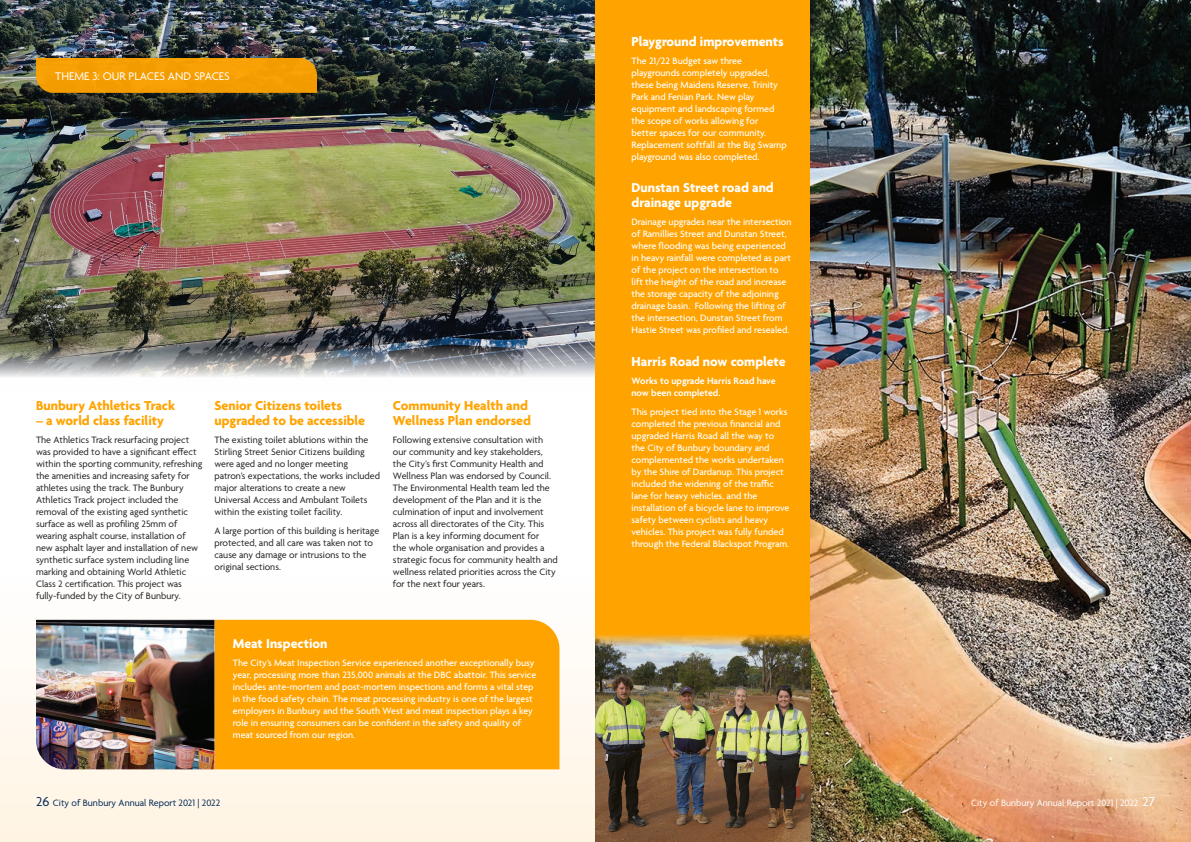
<style>
.page{position:relative;width:1191px;height:842px;background:#fff}
.page>*{position:absolute;margin:0;border:0;box-sizing:border-box;transform-origin:0 0}
.Agenda_Body_Headings{font:700 14px/15px "Agenda";color:#ffa300}
.Agenda_Body_Headings-2{font:700 14px/15px "Agenda";color:#fff}
.Agenda_Body_Headings-3{font:12px "Agenda";color:#fff}
.Body_Copy{font:500 10px/12px "Agenda";color:#fff}
.Body_Copy-2{font:10px/12px "Agenda";color:#231f20}
.Body_Copy-3{font:600 10px/12px "Agenda";color:#fff}
.t1{font:10px "Agenda";color:#002856}
.t2{font:10px "Agenda";color:#fff}
.s1{font-size:14px}
</style>
<div class="page">
<svg style="left:0;top:619px;width:595px;height:223px;background:#fef5e7"></svg>
<img style="left:0;top:0;width:595px;height:377px">
<img style="left:810px;top:0;width:381px;height:842px">
<div style="left:36px;top:58px;width:281px;height:35px;background:#f59e03"></div>
<div style="left:214px;top:620px;width:345px;height:149px;background:#ffa300"></div>
<img style="left:36px;top:620px;width:178px;height:149px">
<div style="left:595px;top:0;width:215px;height:842px;background:#ffa300"></div>
<img style="left:595px;top:634px;width:215px;height:208px">
<p class="Agenda_Body_Headings-3" style="left:55px;top:69px;width:176px">THEME 3: OUR PLACES AND SPACES</p>
<p class="Agenda_Body_Headings" style="left:36px;top:398px;width:141px">Bunbury Athletics Track</p>
<p class="Agenda_Body_Headings" style="left:36px;top:413px;width:129px">– a world class facility</p>
<p class="Body_Copy-2" style="left:36px;top:434px;width:168px">The Athletics Track resurfacing project was provided to have a significant effect within the sporting community, refreshing the amenities and increasing safety for athletes using the track. The Bunbury Athletics Track project included the removal of the existing aged synthetic surface as well as profiling 25mm of wearing asphalt course, installation of new asphalt layer and installation of new synthetic surface system including line marking and obtaining World Athletic Class 2 certification. This project was fully-funded by the City of Bunbury.</p>
<p class="Agenda_Body_Headings" style="left:214px;top:398px;width:152px">Senior Citizens toilets upgraded to be accessible</p>
<p class="Body_Copy-2" style="left:214px;top:434px;width:167px">The existing toilet ablutions within the Stirling Street Senior Citizens building were aged and no longer meeting patron’s expectations, the works included major alterations to create a new Universal Access and Ambulant Toilets within the existing toilet facility.</p>
<p class="Body_Copy-2" style="left:214px;top:525px;width:166px">A large portion of this building is heritage protected, and all care was taken not to cause any damage or intrusions to the original sections.</p>
<p class="Agenda_Body_Headings" style="left:393px;top:398px;width:139px">Community Health and<br>Wellness Plan endorsed</p>
<p class="Body_Copy-2" style="left:393px;top:434px;width:166px">Following extensive consultation with our community and key stakeholders, the City’s first Community Health and Wellness Plan was endorsed by Council.<br>The Environmental Health team led the development of the Plan and it is the culmination of input and involvement across all directorates of the City. This Plan is a key informing document for<br>the whole organisation and provides a strategic focus for community health and wellness related priorities across the City for the next four years.</p>
<p class="Agenda_Body_Headings-2" style="left:233px;top:637px;width:96px">Meat Inspection</p>
<p class="Body_Copy" style="left:233px;top:657px;width:305px">The City’s Meat Inspection Service experienced another exceptionally busy year, processing more than 235,000 animals at the DBC abattoir. This service includes ante-mortem and post-mortem inspections and forms a vital step in the food safety chain. The meat processing industry is one of the largest employers in Bunbury and the South West and meat inspection plays a key role in ensuring consumers can be confident in the safety and quality of meat sourced from our region.</p>
<p class="Agenda_Body_Headings-2" style="left:631px;top:35px;width:154px">Playground improvements</p>
<p class="Body_Copy" style="left:631px;top:55px;width:157px">The 21/22 Budget saw three playgrounds completely upgraded, these being Maidens Reserve, Trinity<br>Park and Fenian Park. New play equipment and landscaping formed the scope of works allowing for<br>better spaces for our community.<br>Replacement softfall at the Big Swamp playground was also completed.</p>
<p class="Agenda_Body_Headings-2" style="left:631px;top:181px;width:144px">Dunstan Street road and drainage upgrade</p>
<p class="Body_Copy" style="left:631px;top:216px;width:161px">Drainage upgrades near the intersection of Ramillies Street and Dunstan Street, where flooding was being experienced in heavy rainfall were completed as part of the project on the intersection to lift the height of the road and increase the storage capacity of the adjoining drainage basin. Following the lifting of the intersection, Dunstan Street from Hastie Street was profiled and resealed.</p>
<p class="Agenda_Body_Headings-2" style="left:631px;top:355px;width:156px">Harris Road now complete</p>
<p class="Body_Copy-3" style="left:631px;top:376px;width:146px">Works to upgrade Harris Road have now been completed.</p>
<p class="Body_Copy" style="left:631px;top:407px;width:159px">This project tied into the Stage 1 works completed the previous financial and upgraded Harris Road all the way to the City of Bunbury boundary and complemented the works undertaken by the Shire of Dardanup. This project included the widening of the traffic lane for heavy vehicles, and the installation of a bicycle lane to improve safety between cyclists and heavy vehicles. This project was fully funded through the Federal Blackspot Program.</p>
<p class="t1" style="left:36px;top:797px;width:186px"><span class="s1">26</span> City of Bunbury Annual Report 2021 | 2022</p>
<p class="t2" style="left:971px;top:797px;width:185px">City of Bunbury Annual Report 2021 | 2022 <span class="s1">27</span></p>
</div>
